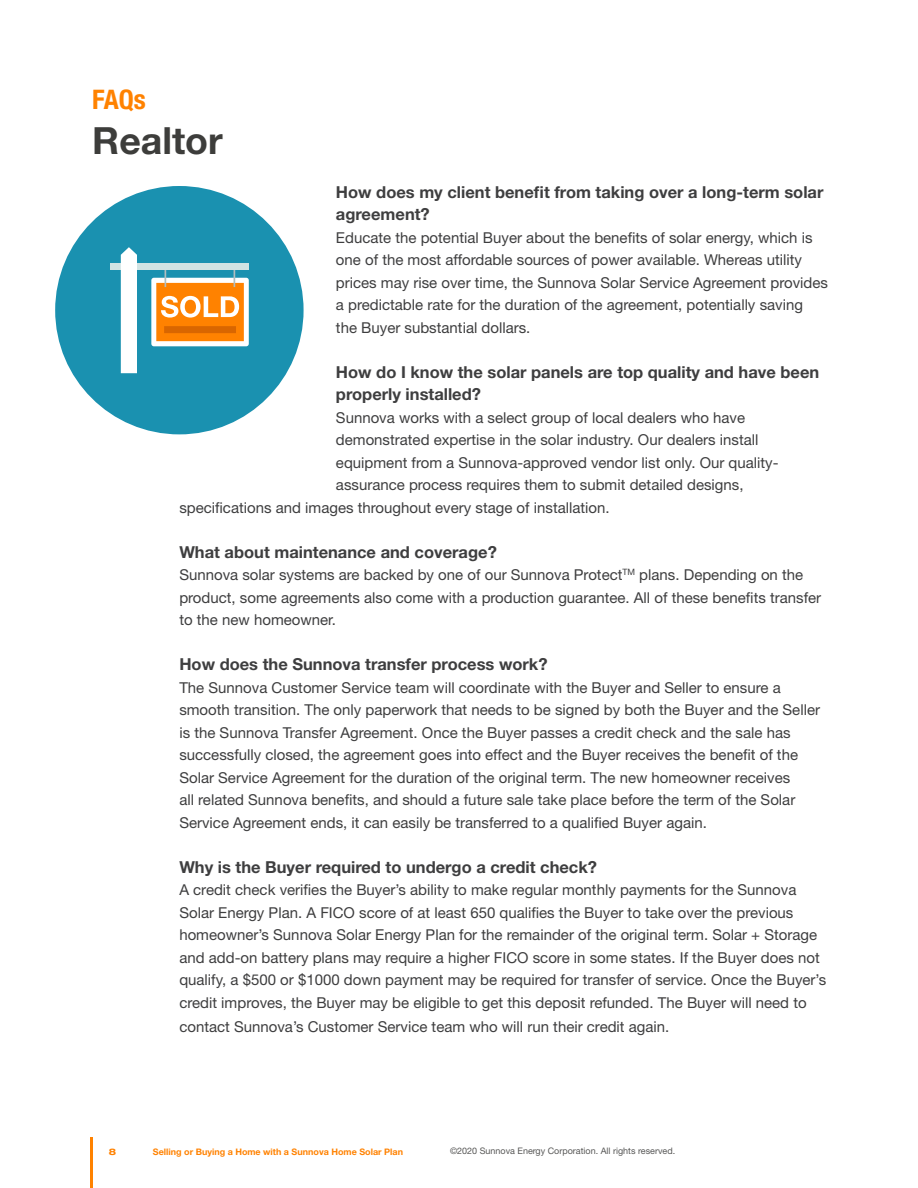
<style>
.page{position:relative;width:918px;height:1188px;background:#fff}
.page>*{position:absolute;margin:0;border:0;box-sizing:border-box;transform-origin:0 0}
.Title_Merriweather{font:700 37.5px "Helvetica Neue LT Std";color:#3d3d3b}
.Title_Merriweather-2{font:700 condensed 27px "Helvetica Neue LT Std";color:#ff8200}
.t1{font:700 16.5px/22.5px "Helvetica Neue LT Std";color:#3e3e3f}
.t2{font:15px/22.5px "Helvetica Neue LT Std";color:#3e3e3f}
.t3{font:9px "Helvetica Neue LT Std";color:#575756}
.t4{font:700 9px "Helvetica Neue LT Std";color:#ff8200}
.t5{font:700 expanded 9px "Helvetica Neue LT Std";color:#ff8200}
</style>
<div class="page">
<hr style="left:90px;top:1137px;width:3px;height:51px;background:#ff8200">
<div style="left:55px;top:186px;width:249px;height:248px;background:#1a91b0;border-radius:50%"></div>
<div style="left:151px;top:278px;width:98px;height:68px;background:#fff;border-radius:3px"></div>
<div style="left:110px;top:264px;width:139px;height:6px;background:#d1e3e3"></div>
<div style="left:121px;top:247px;width:16px;height:126px;background:#fff"></div>
<svg style="left:156px;top:270px;width:88px;height:71px"></svg>
<p class="Title_Merriweather-2" style="left:92px;top:83px;width:55px">FAQs</p>
<p class="Title_Merriweather" style="left:92px;top:118px;width:132px">Realtor</p>
<p class="t1" style="left:336px;top:180px;width:489px">How does my client benefit from taking over a long-term solar agreement?</p>
<p class="t2" style="left:336px;top:226px;width:494px">Educate the potential Buyer about the benefits of solar energy, which is one of the most affordable sources of power available. Whereas utility prices may rise over time, the Sunnova Solar Service Agreement provides a predictable rate for the duration of the agreement, potentially saving<br>the Buyer substantial dollars.</p>
<p class="t1" style="left:336px;top:360px;width:485px">How do I know the solar panels are top quality and have been properly installed?</p>
<p class="t2" style="left:336px;top:406px;width:411px">Sunnova works with a select group of local dealers who have</p>
<p class="t2" style="left:336px;top:428px;width:424px">demonstrated expertise in the solar industry. Our dealers install</p>
<p class="t2" style="left:336px;top:451px;width:444px">equipment from a Sunnova-approved vendor list only. Our quality-</p>
<p class="t2" style="left:336px;top:473px;width:409px">assurance process requires them to submit detailed designs,</p>
<p class="t2" style="left:179px;top:496px;width:432px">specifications and images throughout every stage of installation.</p>
<p class="t1" style="left:179px;top:540px;width:319px">What about maintenance and coverage?</p>
<p class="t2" style="left:179px;top:563px;width:643px">Sunnova solar systems are backed by one of our Sunnova Protect<sup>TM</sup> plans. Depending on the product, some agreements also come with a production guarantee. All of these benefits transfer to the new homeowner.</p>
<p class="t1" style="left:179px;top:653px;width:370px">How does the Sunnova transfer process work?</p>
<p class="t2" style="left:179px;top:676px;width:642px">The Sunnova Customer Service team will coordinate with the Buyer and Seller to ensure a smooth transition. The only paperwork that needs to be signed by both the Buyer and the Seller is the Sunnova Transfer Agreement. Once the Buyer passes a credit check and the sale has successfully closed, the agreement goes into effect and the Buyer receives the benefit of the Solar Service Agreement for the duration of the original term. The new homeowner receives<br>all related Sunnova benefits, and should a future sale take place before the term of the Solar Service Agreement ends, it can easily be transferred to a qualified Buyer again.</p>
<p class="t1" style="left:179px;top:855px;width:419px">Why is the Buyer required to undergo a credit check?</p>
<p class="t2" style="left:179px;top:878px;width:648px">A credit check verifies the Buyer’s ability to make regular monthly payments for the Sunnova Solar Energy Plan. A FICO score of at least 650 qualifies the Buyer to take over the previous homeowner’s Sunnova Solar Energy Plan for the remainder of the original term. Solar + Storage and add-on battery plans may require a higher FICO score in some states. If the Buyer does not qualify, a $500 or $1000 down payment may be required for transfer of service. Once the Buyer’s credit improves, the Buyer may be eligible to get this deposit refunded. The Buyer will need to</p>
<p class="t2" style="left:179px;top:1015px;width:492px">contact Sunnova’s Customer Service team who will run their credit again.</p>
<p class="t5" style="left:109px;top:1146px;width:9px">8</p>
<p class="t4" style="left:153px;top:1146px;width:252px">Selling or Buying a Home with a Sunnova Home Solar Plan</p>
<p class="t3" style="left:450px;top:1146px;width:227px">©2020 Sunnova Energy Corporation. All rights reserved.</p>
</div>
